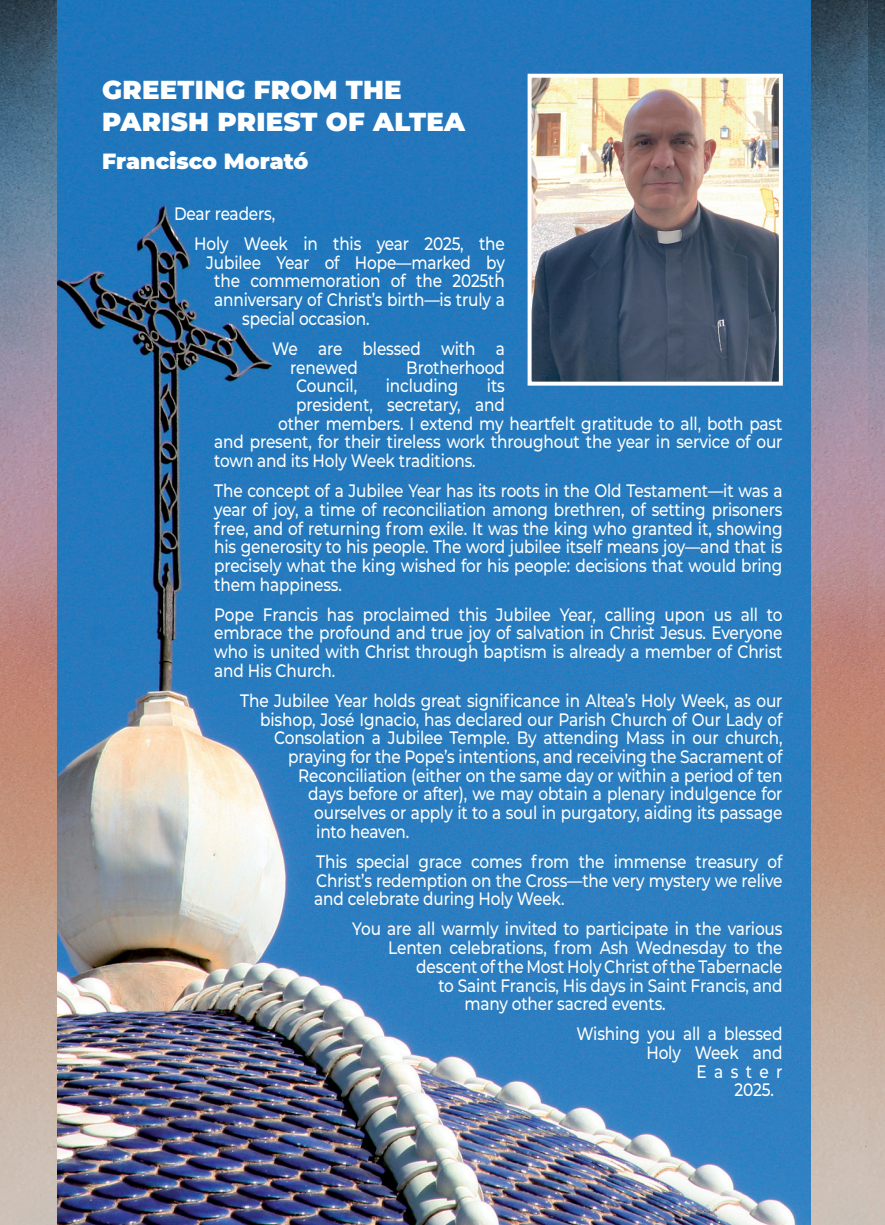
<style>
.page{position:relative;width:885px;height:1225px;background:#fff}
.page>*{position:absolute;margin:0;border:0;box-sizing:border-box;transform-origin:0 0}
.t1{font:900 26px/32px "Montserrat";letter-spacing:.01em;color:#fff}
.t2{font:900 22px "Montserrat";color:#fff}
.t3{font:500 18px/18.8px "Montserrat";letter-spacing:-.01em;color:#fff;text-align:justify;scale:.85 1}
</style>
<div class="page">
<img style="left:57px;top:0;width:827px;height:1225px">
<svg style="left:0;top:0;width:57px;height:1225px;background:#a29192"></svg>
<img style="left:532px;top:79px;width:245px;height:302px">
<div style="left:527px;top:74px;width:255px;height:312px;border:4px solid #fff"></div>
<h1 class="t1" style="left:102px;top:72px;width:364px">GREETING FROM THE<br>PARISH PRIEST OF ALTEA</h1>
<p class="t2" style="left:102px;top:144px;width:208px">Francisco Morató</p>
<p class="t3" style="left:194px;top:198px;width:367px;line-height:30px;text-indent:-20px">Dear readers,<br>Holy Week in this year 2025, the</p>
<p class="t3" style="left:206px;top:252px;width:353px">Jubilee Year of Hope—marked by</p>
<p class="t3" style="left:214px;top:271px;width:343px">the commemoration of the 2025th</p>
<p class="t3" style="left:214px;top:289px;width:343px">anniversary of Christ’s birth—is truly a</p>
<p class="t3" style="left:242px;top:308px;width:151px">special occasion.</p>
<p class="t3" style="left:290px;top:338px;width:254px;text-indent:-18px">We are blessed with a renewed</p>
<p class="t3" style="left:406px;top:357px;width:117px">Brotherhood</p>
<p class="t3" style="left:296px;top:376px;width:73px">Council,</p>
<p class="t3" style="left:386px;top:376px;width:87px">including</p>
<p class="t3" style="left:487px;top:376px;width:23px">its</p>
<p class="t3" style="left:296px;top:394px;width:247px">president, secretary, and</p>
<p class="t3" style="left:278px;top:413px;width:594px">other members. I extend my heartfelt gratitude to all, both past</p>
<p class="t3" style="left:214px;top:432px;width:670px">and present, for their tireless work throughout the year in service of our</p>
<p class="t3" style="left:214px;top:450px;width:309px">town and its Holy Week traditions.</p>
<p class="t3" style="left:214px;top:480px;width:670px">The concept of a Jubilee Year has its roots in the Old Testament—it was a year of joy, a time of reconciliation among brethren, of setting prisoners free, and of returning from exile. It was the king who granted it, showing his generosity to his people. The word jubilee itself means joy—and that is precisely what the king wished for his people: decisions that would bring them happiness.</p>
<p class="t3" style="left:214px;top:604px;width:670px">Pope Francis has proclaimed this Jubilee Year, calling upon us all to embrace the profound and true joy of salvation in Christ Jesus. Everyone who is united with Christ through baptism is already a member of Christ and His Church.</p>
<p class="t3" style="left:240px;top:690px;width:639px">The Jubilee Year holds great significance in Altea’s Holy Week, as our</p>
<p class="t3" style="left:260px;top:709px;width:616px">bishop, José Ignacio, has declared our Parish Church of Our Lady of</p>
<p class="t3" style="left:274px;top:728px;width:599px">Consolation a Jubilee Temple. By attending Mass in our church,</p>
<p class="t3" style="left:288px;top:746px;width:583px">praying for the Pope’s intentions, and receiving the Sacrament of</p>
<p class="t3" style="left:298px;top:765px;width:571px">Reconciliation (either on the same day or within a period of ten</p>
<p class="t3" style="left:308px;top:784px;width:559px">days before or after), we may obtain a plenary indulgence for</p>
<p class="t3" style="left:314px;top:802px;width:552px">ourselves or apply it to a soul in purgatory, aiding its passage</p>
<p class="t3" style="left:316px;top:821px;width:111px">into heaven.</p>
<p class="t3" style="left:314px;top:851px;width:552px">This special grace comes from the immense treasury of Christ’s redemption on the Cross—the very mystery we relive and celebrate during Holy Week.</p>
<p class="t3" style="left:352px;top:919px;width:507px">You are all warmly invited to participate in the various</p>
<p class="t3" style="left:388px;top:937px;width:465px">Lenten celebrations, from Ash Wednesday to the</p>
<p class="t3" style="left:416px;top:956px;width:432px">descent of the Most Holy Christ of the Tabernacle</p>
<p class="t3" style="left:438px;top:975px;width:406px">to Saint Francis, His days in Saint Francis, and</p>
<p class="t3" style="left:464px;top:993px;width:238px">many other sacred events.</p>
<p class="t3" style="left:576px;top:1023px;width:244px">Wishing you all a blessed</p>
<p class="t3" style="left:646px;top:1042px;width:161px">Holy Week and</p>
<p class="t3" style="left:696px;top:1061px;width:103px">Easter</p>
<p class="t3" style="left:734px;top:1080px;width:48px">2025.</p>
</div>
